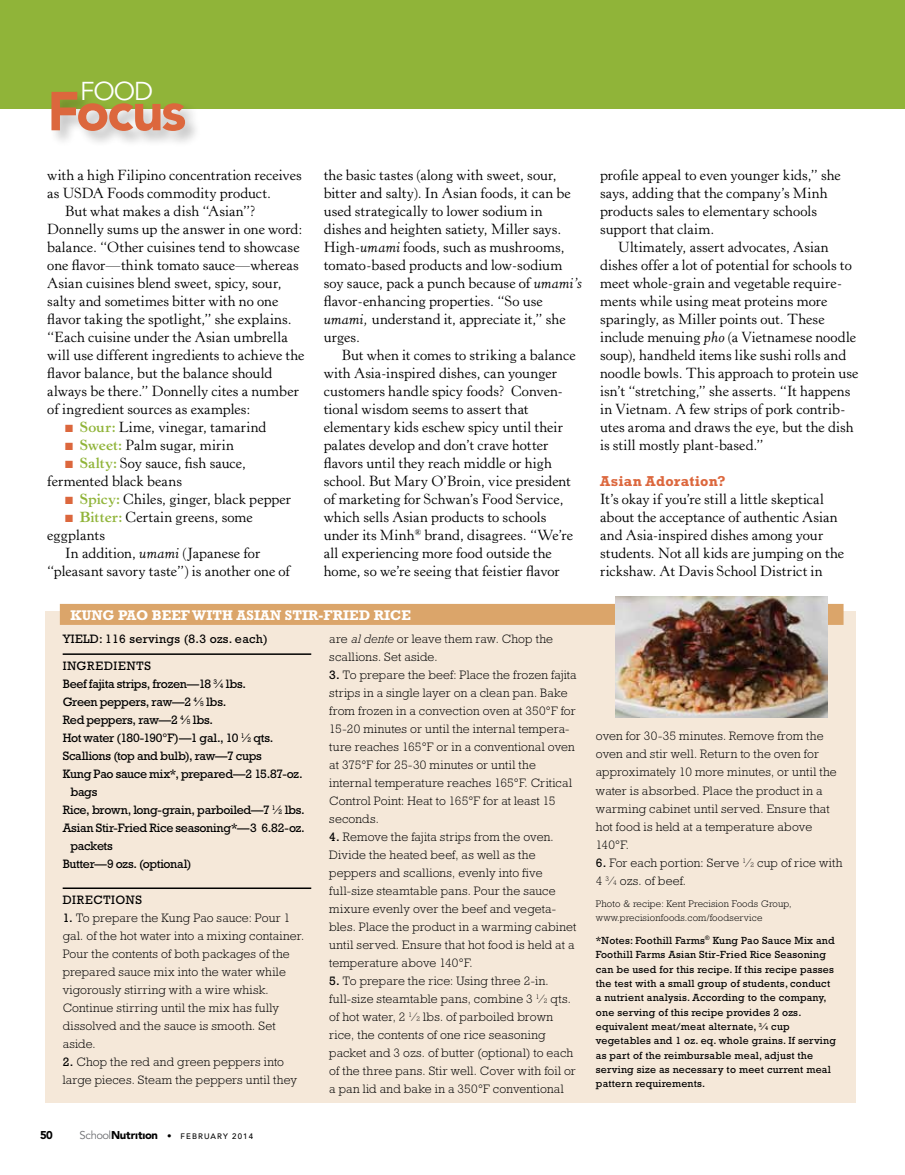
<style>
.page{position:relative;width:905px;height:1175px;background:#fff}
.page>*{position:absolute;margin:0;border:0;box-sizing:border-box;transform-origin:0 0}
.t1{font:900 54.3px "Avenir LT Std";color:#dc673d}
.t2{font:25.65px "Avenir LT Std";color:#fff}
.t3{font:14.55px/18px "Horley Old Style MT Std";letter-spacing:.005em;color:#000}
.t4{font:700 14.55px "Rockwell Std";color:#dc673d}
.t5{font:700 14.25px "Rockwell Std";color:#fff}
.t6{font:300 12.3px/18px "Rockwell Std";letter-spacing:.01em;color:#000}
.t7{font:12.3px "Rockwell Std";letter-spacing:-.02em;color:#000}
.t8{font:12.3px/27px "Rockwell Std";letter-spacing:.02em;color:#000}
.t9{font:12.3px "Rockwell Std";letter-spacing:.05em;color:#000}
.t10{font:900 11.25px "Avenir LT Std";color:#000}
.t11{font:10.5px/14.4px "Rockwell Std";letter-spacing:.02em;color:#000}
.t12{font:300 9.75px/13.5px "Rockwell Std";letter-spacing:.02em;color:#000}
.t13{font:500 7.8px "Avenir LT Std";letter-spacing:.14em;color:#000}
.s1{color:#dc673d}
.s2{font-weight:700;color:#90b439}
.s3{font-style:italic}
.s4{font-size:6.75px}
.s5{font-weight:400}
.s6{font-weight:400;font-size:11.25px;color:#6d6e71}
.s7{font-weight:900;font-size:11.25px}
.s8{font-size:9px}
.s9{font-size:5.7px}
</style>
<div class="page">
<div style="left:0;top:0;width:904px;height:108px;background:#90b439"></div>
<div style="left:49px;top:90px;width:153px;height:58px;background:#000;opacity:.25"></div>
<div style="left:45px;top:610px;width:810px;height:492px;background:#f5e8d9"></div>
<div style="left:60px;top:604px;width:783px;height:21px;background:#dba56a"></div>
<img style="left:616px;top:596px;width:211px;height:121px">
<hr style="left:63px;top:653px;width:248px;height:2px;background:#000">
<hr style="left:63px;top:887px;width:248px;height:2px;background:#000">
<h2 class="t2" style="left:80px;top:76px;width:75px">FOOD</h2>
<h1 class="t1" style="left:47px;top:78px;width:141px">Focus</h1>
<p class="t3" style="left:47px;top:166px;width:256px">with a high Filipino concentration receives</p>
<p class="t3" style="left:47px;top:184px;width:225px">as USDA Foods commodity product.</p>
<p class="t3" style="left:65px;top:202px;width:192px">But what makes a dish “Asian”?</p>
<p class="t3" style="left:47px;top:220px;width:257px">Donnelly sums up the answer in one word:</p>
<p class="t3" style="left:47px;top:238px;width:254px">balance. “Other cuisines tend to showcase</p>
<p class="t3" style="left:47px;top:256px;width:253px">one flavor—think tomato sauce—whereas</p>
<p class="t3" style="left:47px;top:274px;width:236px">Asian cuisines blend sweet, spicy, sour,</p>
<p class="t3" style="left:47px;top:292px;width:232px">salty and sometimes bitter with no one</p>
<p class="t3" style="left:47px;top:310px;width:246px">flavor taking the spotlight,” she explains.</p>
<p class="t3" style="left:47px;top:328px;width:242px">“Each cuisine under the Asian umbrella</p>
<p class="t3" style="left:47px;top:346px;width:259px">will use different ingredients to achieve the</p>
<p class="t3" style="left:47px;top:364px;width:227px">flavor balance, but the balance should</p>
<p class="t3" style="left:47px;top:382px;width:253px">always be there.” Donnelly cites a number</p>
<p class="t3" style="left:47px;top:400px;width:204px">of ingredient sources as examples:</p>
<p class="t3" style="left:65px;top:418px;width:202px"><span class="s1">■</span> <span class="s2">Sour:</span> Lime, vinegar, tamarind</p>
<p class="t3" style="left:65px;top:436px;width:170px"><span class="s1">■</span> <span class="s2">Sweet:</span> Palm sugar, mirin</p>
<p class="t3" style="left:47px;top:454px;width:200px;text-indent:18px"><span class="s1">■</span> <span class="s2">Salty:</span> Soy sauce, fish sauce, fermented black beans</p>
<p class="t3" style="left:65px;top:490px;width:227px"><span class="s1">■</span> <span class="s2">Spicy:</span> Chiles, ginger, black pepper</p>
<p class="t3" style="left:47px;top:508px;width:207px;text-indent:18px"><span class="s1">■</span> <span class="s2">Bitter:</span> Certain greens, some eggplants</p>
<p class="t3" style="left:47px;top:544px;width:244px;text-indent:18px">In addition, <span class="s3">umami</span> (Japanese for “pleasant savory taste”) is another one of</p>
<p class="t3" style="left:324px;top:166px;width:260px">the basic tastes (along with sweet, sour, bitter and salty). In Asian foods, it can be used strategically to lower sodium in dishes and heighten satiety, Miller says.<br>High-<span class="s3">umami</span> foods, such as mushrooms, tomato-based products and low-sodium soy sauce, pack a punch because of <span class="s3">umami’s </span>flavor-enhancing properties. “So use <span class="s3">umami,</span> understand it, appreciate it,” she urges.</p>
<p class="t3" style="left:324px;top:346px;width:253px;text-indent:18px">But when it comes to striking a balance with Asia-inspired dishes, can younger customers handle spicy foods? Conven&shy;tional wisdom seems to assert that elementary kids eschew spicy until their palates develop and don’t crave hotter flavors until they reach middle or high school. But Mary O’Broin, vice president of marketing for Schwan’s Food Service, which sells Asian products to schools under its Minh<sup>®</sup> brand, disagrees. “We’re all experiencing more food outside the home, so we’re seeing that feistier flavor</p>
<p class="t5" style="left:71px;top:607px;width:342px">KUNG PAO BEEF WITH ASIAN STIR-FRIED RICE</p>
<p class="t8" style="left:63px;top:625px;width:207px">YIELD: 116 servings (8.3 ozs. each)<br>INGREDIENTS</p>
<p class="t7" style="left:63px;top:676px;width:185px">Beef fajita strips, frozen—18 <sup>3</sup>⁄<span class="s4">4</span> lbs.</p>
<p class="t7" style="left:63px;top:694px;width:165px">Green peppers, raw—2 <sup>4</sup>⁄<span class="s4">5</span> lbs.</p>
<p class="t7" style="left:63px;top:712px;width:152px">Red peppers, raw—2 <sup>4</sup>⁄<span class="s4">5</span> lbs.</p>
<p class="t7" style="left:63px;top:730px;width:212px">Hot water (180-190°F)—1 gal., 10 <sup>1</sup>⁄<span class="s4">2</span> qts.</p>
<p class="t7" style="left:63px;top:748px;width:201px">Scallions (top and bulb), raw—7 cups</p>
<p class="t7" style="left:63px;top:766px;width:241px">Kung Pao sauce mix*, prepared—2 15.87-oz.</p>
<p class="t7" style="left:70px;top:784px;width:29px">bags</p>
<p class="t7" style="left:63px;top:802px;width:244px">Rice, brown, long-grain, parboiled—7 <sup>1</sup>⁄<span class="s4">2</span> lbs.</p>
<p class="t7" style="left:63px;top:820px;width:244px">Asian Stir-Fried Rice seasoning*—3 6.82-oz.</p>
<p class="t7" style="left:70px;top:838px;width:44px">packets</p>
<p class="t7" style="left:63px;top:856px;width:130px">Butter—9 ozs. (optional)</p>
<p class="t9" style="left:63px;top:892px;width:81px">DIRECTIONS</p>
<p class="t6" style="left:63px;top:908px;width:243px"><span class="s5">1.</span> To prepare the Kung Pao sauce: Pour 1 gal. of the hot water into a mixing container.<br>Pour the contents of both packages of the prepared sauce mix into the water while vigorously stirring with a wire whisk.<br>Continue stirring until the mix has fully dissolved and the sauce is smooth. Set aside.</p>
<p class="t6" style="left:63px;top:1053px;width:236px"><span class="s5">2.</span> Chop the red and green peppers into large pieces. Steam the peppers until they</p>
<p class="t6" style="left:329px;top:630px;width:225px">are <span class="s3">al dente</span> or leave them raw. Chop the scallions. Set aside.</p>
<p class="t6" style="left:329px;top:666px;width:249px"><span class="s5">3.</span> To prepare the beef: Place the frozen fajita strips in a single layer on a clean pan. Bake from frozen in a convection oven at 350°F for 15-20 minutes or until the internal tempera&shy;ture reaches 165°F or in a conventional oven at 375°F for 25-30 minutes or until the internal temperature reaches 165°F. Critical Control Point: Heat to 165°F for at least 15 seconds.</p>
<p class="t6" style="left:329px;top:828px;width:249px"><span class="s5">4.</span> Remove the fajita strips from the oven.<br>Divide the heated beef, as well as the peppers and scallions, evenly into five full-size steamtable pans. Pour the sauce mixure evenly over the beef and vegeta&shy;bles. Place the product in a warming cabinet until served. Ensure that hot food is held at a temperature above 140°F.</p>
<p class="t6" style="left:329px;top:972px;width:248px"><span class="s5">5.</span> To prepare the rice: Using three 2-in. full-size steamtable pans, combine 3 <sup>1</sup>⁄<span class="s4">2</span> qts. of hot water, 2 <sup>1</sup>⁄<span class="s4">2</span> lbs. of parboiled brown rice, the contents of one rice seasoning packet and 3 ozs. of butter (optional) to each of the three pans. Stir well. Cover with foil or a pan lid and bake in a 350°F conventional</p>
<p class="t10" style="left:40px;top:1128px;width:14px">50</p>
<p class="t13" style="left:80px;top:1131px;width:175px"><span class="s6">School</span><span class="s7">Nutrıtıon</span> <span class="s8">•</span> FEBRUARY 2014</p>
<p class="t3" style="left:600px;top:166px;width:242px">profile appeal to even younger kids,” she says, adding that the company’s Minh products sales to elementary schools support that claim.</p>
<p class="t3" style="left:600px;top:238px;width:260px;text-indent:18px">Ultimately, assert advocates, Asian dishes offer a lot of potential for schools to meet whole-grain and vegetable require&shy;ments while using meat proteins more sparingly, as Miller points out. These include menuing <span class="s3">pho</span> (a Vietnamese noodle soup), handheld items like sushi rolls and noodle bowls. This approach to protein use isn’t “stretching,” she asserts. “It happens in Vietnam. A few strips of pork contrib&shy;utes aroma and draws the eye, but the dish is still mostly plant-based.”</p>
<p class="t4" style="left:600px;top:472px;width:127px">ASIAN ADORATION?</p>
<p class="t3" style="left:600px;top:490px;width:245px">It’s okay if you’re still a little skeptical about the acceptance of authentic Asian and Asia-inspired dishes among your students. Not all kids are jumping on the rickshaw. At Davis School District in</p>
<p class="t6" style="left:596px;top:727px;width:242px">oven for 30-35 minutes. Remove from the oven and stir well. Return to the oven for approximately 10 more minutes, or until the water is absorbed. Place the product in a warming cabinet until served. Ensure that hot food is held at a temperature above 140°F.</p>
<p class="t6" style="left:596px;top:853px;width:248px"><span class="s5">6.</span> For each portion: Serve <sup>1</sup>⁄<span class="s4">2</span> cup of rice with<br>4 <sup>3</sup>⁄<span class="s4">4</span> ozs. of beef.</p>
<p class="t12" style="left:596px;top:897px;width:197px">Photo &amp; recipe: Kent Precision Foods Group, www.precisionfoods.com/foodservice</p>
<p class="t11" style="left:596px;top:933px;width:242px">*Notes: Foothill Farms<sup>®</sup> Kung Pao Sauce Mix and Foothill Farms Asian Stir-Fried Rice Seasoning can be used for this recipe. If this recipe passes the test with a small group of students, conduct a nutrient analysis. According to the company, one serving of this recipe provides 2 ozs. equivalent meat/meat alternate, <sup>3</sup>⁄<span class="s9">4</span> cup vegetables and 1 oz. eq. whole grains. If serving as part of the reimbursable meal, adjust the serving size as necessary to meet current meal pattern requirements.</p>
</div>
